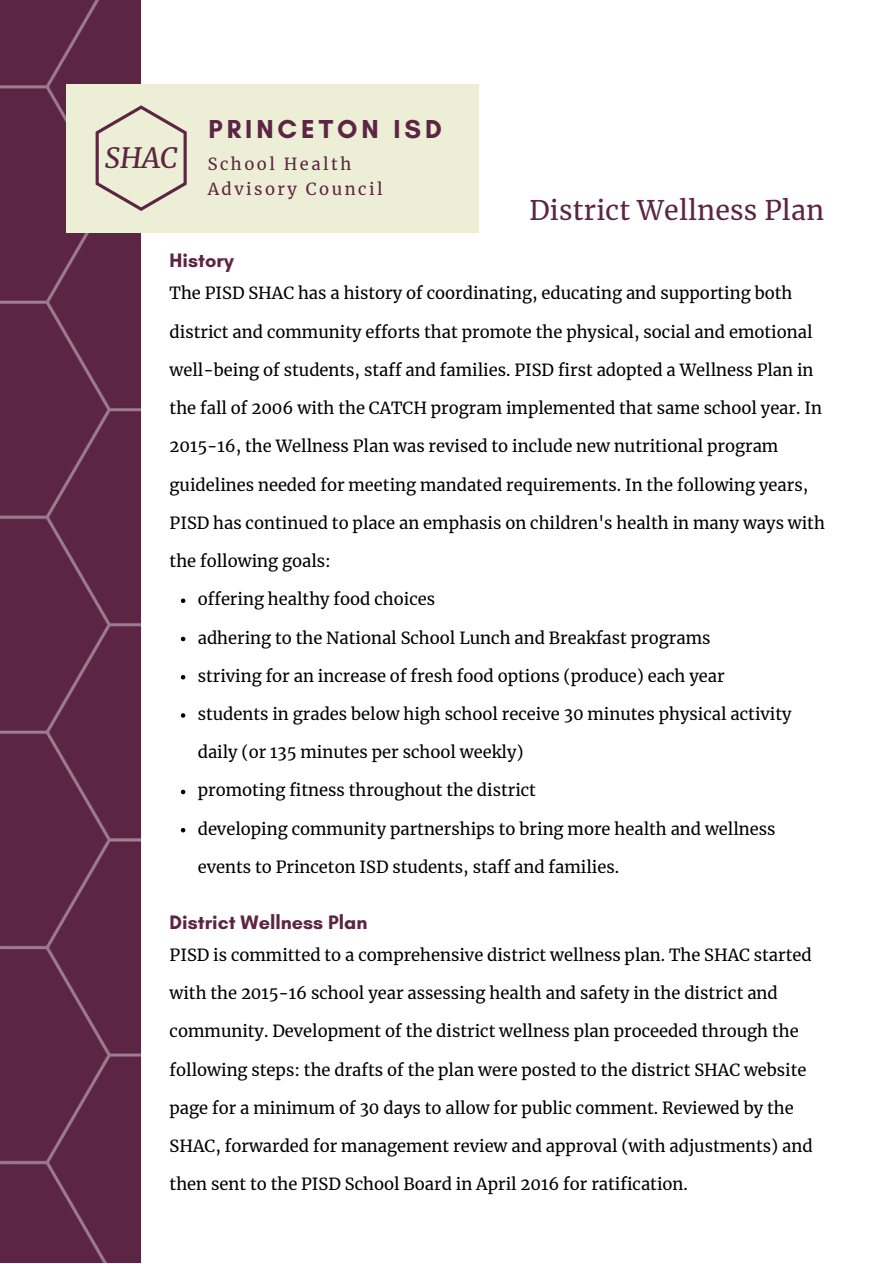
<style>
.page{position:relative;width:893px;height:1264px;background:#fff}
.page>*{position:absolute;margin:0;border:0;box-sizing:border-box;transform-origin:0 0}
.t1{font:italic 28.2px "Merriweather";color:#5c2543}
.t2{font:26.7px "Merriweather";letter-spacing:.01em;color:#5c2543}
.t3{font:700 26.4px "Glacial Indifference";letter-spacing:.15em;color:#5c2543}
.t4{font:700 19.8px "Glacial Indifference";color:#5c2543}
.t5{font:16.5px "Merriweather";color:#000}
.t6{font:16.5px/24.8px "Merriweather";letter-spacing:.15em;color:#5c2543}
</style>
<div class="page">
<div style="left:0;top:0;width:141px;height:1262px;background:#5c2543"></div>
<svg style="left:181px;top:598px;width:4px;height:5px"></svg>
<svg style="left:181px;top:636px;width:4px;height:5px"></svg>
<svg style="left:181px;top:675px;width:4px;height:4px"></svg>
<svg style="left:181px;top:713px;width:4px;height:4px"></svg>
<svg style="left:181px;top:789px;width:4px;height:5px"></svg>
<svg style="left:181px;top:828px;width:4px;height:4px"></svg>
<div style="left:66px;top:84px;width:412px;height:149px;background:#edeed6"></div>
<svg style="left:96px;top:105px;width:91px;height:106px"></svg>
<p class="t1" style="left:105px;top:140px;width:74px">SHAC</p>
<p class="t3" style="left:208px;top:112px;width:235px">PRINCETON ISD</p>
<p class="t6" style="left:208px;top:152px;width:176px">School Health<br>Advisory Council</p>
<p class="t4" style="left:170px;top:248px;width:66px">History</p>
<p class="t2" style="left:529px;top:194px;width:296px">District Wellness Plan</p>
<p class="t5" style="left:170px;top:283px;width:624px">The PISD SHAC has a history of coordinating, educating and supporting both</p>
<p class="t5" style="left:170px;top:321px;width:644px">district and community efforts that promote the physical, social and emotional</p>
<p class="t5" style="left:170px;top:359px;width:645px">well-being of students, staff and families. PISD first adopted a Wellness Plan in</p>
<p class="t5" style="left:170px;top:398px;width:654px">the fall of 2006 with the CATCH program implemented that same school year. In</p>
<p class="t5" style="left:170px;top:436px;width:610px">2015-16, the Wellness Plan was revised to include new nutritional program</p>
<p class="t5" style="left:170px;top:474px;width:640px">guidelines needed for meeting mandated requirements. In the following years,</p>
<p class="t5" style="left:170px;top:512px;width:656px">PISD has continued to place an emphasis on children's health in many ways with</p>
<p class="t5" style="left:170px;top:551px;width:163px">the following goals:</p>
<p class="t5" style="left:198px;top:589px;width:239px">offering healthy food choices</p>
<p class="t5" style="left:198px;top:627px;width:514px">adhering to the National School Lunch and Breakfast programs</p>
<p class="t5" style="left:198px;top:665px;width:528px">striving for an increase of fresh food options (produce) each year</p>
<p class="t5" style="left:198px;top:703px;width:595px">students in grades below high school receive 30 minutes physical activity</p>
<p class="t5" style="left:198px;top:742px;width:327px">daily (or 135 minutes per school weekly)</p>
<p class="t5" style="left:198px;top:780px;width:340px">promoting fitness throughout the district</p>
<p class="t5" style="left:198px;top:818px;width:579px">developing community partnerships to bring more health and wellness</p>
<p class="t5" style="left:198px;top:856px;width:423px">events to Princeton ISD students, staff and families.</p>
<p class="t4" style="left:170px;top:910px;width:199px">District Wellness Plan</p>
<p class="t5" style="left:170px;top:944px;width:643px">PISD is committed to a comprehensive district wellness plan. The SHAC started</p>
<p class="t5" style="left:170px;top:983px;width:609px">with the 2015-16 school year assessing health and safety in the district and</p>
<p class="t5" style="left:170px;top:1021px;width:630px">community. Development of the district wellness plan proceeded through the</p>
<p class="t5" style="left:170px;top:1059px;width:638px">following steps: the drafts of the plan were posted to the district SHAC website</p>
<p class="t5" style="left:170px;top:1097px;width:625px">page for a minimum of 30 days to allow for public comment. Reviewed by the</p>
<p class="t5" style="left:170px;top:1135px;width:644px">SHAC, forwarded for management review and approval (with adjustments) and</p>
<p class="t5" style="left:170px;top:1174px;width:519px">then sent to the PISD School Board in April 2016 for ratification.</p>
</div>
